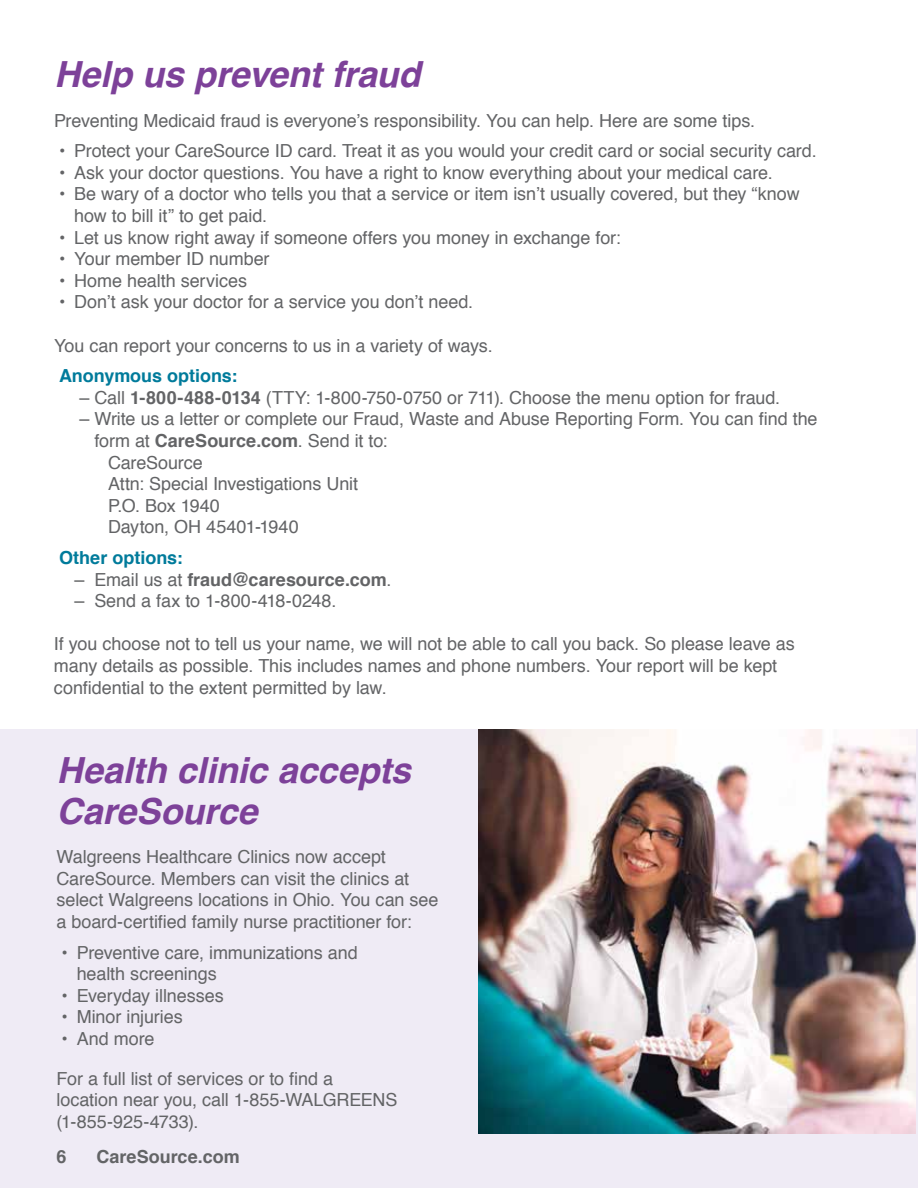
<style>
.page{position:relative;width:918px;height:1188px;background:#fff}
.page>*{position:absolute;margin:0;border:0;box-sizing:border-box;transform-origin:0 0}
.t1{font:italic 700 36px/40.5px "Helvetica";letter-spacing:-.005em;color:#7d4199}
.t2{font:18px/21.6px "Helvetica";letter-spacing:-.005em;color:#636466}
.t3{font:700 18px "Helvetica";color:#636466}
.t4{font:700 18px "Helvetica";color:#007b9b}
.s1{font-weight:700}
.s2{font-weight:400}
</style>
<div class="page">
<div style="left:0;top:730px;width:918px;height:458px;background:#efebf5"></div>
<img style="left:478px;top:730px;width:437px;height:404px">
<h1 class="t1" style="left:54px;top:54px;width:368px">Help us prevent fraud</h1>
<p class="t2" style="left:54px;top:110px;width:703px">Preventing Medicaid fraud is everyone’s responsibility. You can help. Here are some tips.</p>
<p class="t2" style="left:59px;top:141px;width:759px">• Protect your CareSource ID card. Treat it as you would your credit card or social security card.</p>
<p class="t2" style="left:59px;top:162px;width:715px">• Ask your doctor questions. You have a right to know everything about your medical care.</p>
<p class="t2" style="left:74px;top:184px;width:727px;text-indent:-15px">• Be wary of a doctor who tells you that a service or item isn’t usually covered, but they “know how to bill it” to get paid.</p>
<p class="t2" style="left:59px;top:227px;width:563px">• Let us know right away if someone offers you money in exchange for:</p>
<p class="t2" style="left:59px;top:249px;width:212px">• Your member ID number</p>
<p class="t2" style="left:59px;top:270px;width:190px">• Home health services</p>
<p class="t2" style="left:59px;top:292px;width:416px">• Don’t ask your doctor for a service you don’t need.</p>
<p class="t2" style="left:54px;top:335px;width:440px">You can report your concerns to us in a variety of ways.</p>
<p class="t4" style="left:59px;top:361px;width:180px">Anonymous options:</p>
<p class="t2" style="left:80px;top:387px;width:702px">– Call <span class="s1">1-800-488-0134</span> (TTY: 1-800-750-0750 or 711). Choose the menu option for fraud.</p>
<p class="t2" style="left:80px;top:409px;width:740px">– Write us a letter or complete our Fraud, Waste and Abuse Reporting Form. You can find the</p>
<p class="t2" style="left:95px;top:430px;width:295px">form at <span class="s1">CareSource.com</span>. Send it to:</p>
<p class="t2" style="left:108px;top:452px;width:96px">CareSource</p>
<p class="t2" style="left:108px;top:474px;width:252px">Attn: Special Investigations Unit</p>
<p class="t2" style="left:108px;top:495px;width:113px">P.O. Box 1940</p>
<p class="t2" style="left:108px;top:517px;width:192px">Dayton, OH 45401-1940</p>
<p class="t4" style="left:59px;top:543px;width:125px">Other options:</p>
<p class="t3" style="left:75px;top:565px;width:319px"><span class="s2">– Email us at</span> fraud@caresource.com<span class="s2">.</span></p>
<p class="t2" style="left:75px;top:591px;width:264px">– Send a fax to 1-800-418-0248.</p>
<p class="t2" style="left:54px;top:634px;width:742px">If you choose not to tell us your name, we will not be able to call you back. So please leave as many details as possible. This includes names and phone numbers. Your report will be kept confidential to the extent permitted by law.</p>
<h1 class="t1" style="left:56px;top:750px;width:356px">Health clinic accepts<br>CareSource</h1>
<p class="t2" style="left:56px;top:847px;width:384px">Walgreens Healthcare Clinics now accept CareSource. Members can visit the clinics at select Walgreens locations in Ohio. You can see a board-certified family nurse practitioner for:</p>
<p class="t2" style="left:77px;top:942px;width:283px;text-indent:-15px">• Preventive care, immunizations and health screenings</p>
<p class="t2" style="left:61px;top:985px;width:164px">• Everyday illnesses</p>
<p class="t2" style="left:61px;top:1007px;width:123px">• Minor injuries</p>
<p class="t2" style="left:56px;top:1019px;width:278px;line-height:39.6px">• And more<br>For a full list of services or to find a</p>
<p class="t2" style="left:56px;top:1090px;width:342px">location near you, call 1-855-WALGREENS (1-855-925-4733).</p>
<p class="t3" style="left:56px;top:1142px;width:12px">6</p>
<p class="t3" style="left:97px;top:1142px;width:145px">CareSource.com</p>
</div>
